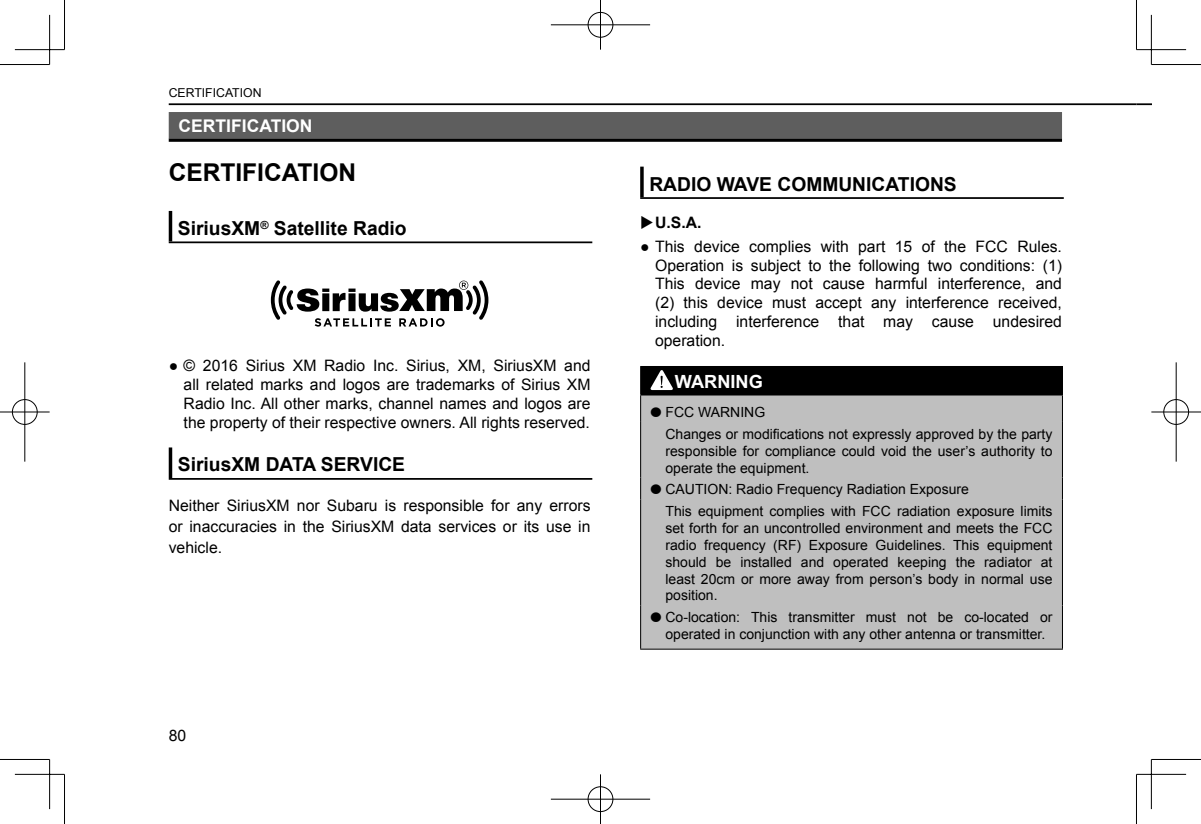
<style>
.page{position:relative;width:1201px;height:824px;background:#fff}
.page>*{position:absolute;margin:0;border:0;box-sizing:border-box;transform-origin:0 0}
.t1{font:700 24.5px "Arial";color:#000}
.t2{font:700 19.25px "Arial";color:#000}
.t3{font:700 18.2px "Arial";color:#fff}
.t4{font:700 17.5px "Arial";color:#fff}
.t5{font:15.75px/18.9px "Arial";color:#000;text-align:justify}
.t6{font:700 15.75px "Arial";color:#000}
.t7{font:14px/16.8px "Arial";color:#000}
.t8{font:12.25px "Arial";color:#000}
</style>
<div class="page">
<hr style="left:169px;top:103px;width:967px;height:2px;background:#000">
<svg style="left:169px;top:138px;width:893px;height:4px;background:#202020"></svg>
<div style="left:169px;top:112px;width:893px;height:26px;background:#5e5e5e"></div>
<hr style="left:169px;top:211px;width:3px;height:30px;background:#000">
<hr style="left:169px;top:241px;width:423px;height:2px;background:#000">
<svg style="left:271px;top:280px;width:217px;height:46px"></svg>
<hr style="left:169px;top:447px;width:3px;height:31px;background:#000">
<hr style="left:169px;top:478px;width:423px;height:1px;background:#000">
<hr style="left:640px;top:167px;width:3px;height:30px;background:#000">
<hr style="left:640px;top:197px;width:423px;height:2px;background:#000">
<div style="left:640px;top:366px;width:422px;height:29px;background:#000"></div>
<div style="left:641px;top:395px;width:421px;height:253px;background:#bfbfbf"></div>
<svg style="left:640px;top:367px;width:1px;height:55px"></svg>
<svg style="left:1062px;top:367px;width:1px;height:55px"></svg>
<hr style="left:640px;top:422px;width:1px;height:55px;background:#000">
<hr style="left:1062px;top:422px;width:1px;height:55px;background:#000">
<svg style="left:640px;top:477px;width:1px;height:22px"></svg>
<svg style="left:1062px;top:477px;width:1px;height:22px"></svg>
<hr style="left:640px;top:499px;width:1px;height:106px;background:#000">
<hr style="left:1062px;top:499px;width:1px;height:106px;background:#000">
<hr style="left:640px;top:605px;width:1px;height:43px;background:#000">
<hr style="left:1062px;top:605px;width:1px;height:43px;background:#000">
<hr style="left:640px;top:648px;width:422px;height:1px;background:#000">
<svg style="left:650px;top:370px;width:23px;height:20px"></svg>
<svg style="left:1136px;top:103px;width:15px;height:2px"></svg>
<hr style="left:0;top:64px;width:50px;height:1px;background:#000">
<hr style="left:1151px;top:64px;width:49px;height:1px;background:#000">
<hr style="left:0;top:759px;width:50px;height:1px;background:#000">
<hr style="left:1151px;top:759px;width:49px;height:1px;background:#000">
<hr style="left:64px;top:0;width:1px;height:50px;background:#000">
<hr style="left:64px;top:774px;width:1px;height:49px;background:#000">
<hr style="left:1136px;top:0;width:1px;height:50px;background:#000">
<hr style="left:1136px;top:774px;width:1px;height:49px;background:#000">
<hr style="left:15px;top:49px;width:49px;height:1px;background:#000">
<hr style="left:1136px;top:49px;width:50px;height:1px;background:#000">
<hr style="left:15px;top:774px;width:49px;height:1px;background:#000">
<hr style="left:1136px;top:774px;width:50px;height:1px;background:#000">
<hr style="left:49px;top:15px;width:1px;height:49px;background:#000">
<hr style="left:49px;top:759px;width:1px;height:50px;background:#000">
<hr style="left:1151px;top:15px;width:1px;height:49px;background:#000">
<hr style="left:1151px;top:759px;width:1px;height:50px;background:#000">
<div style="left:587px;top:11px;width:27px;height:27px;border:2px solid #fff;border-radius:50%"></div>
<hr style="left:551px;top:24px;width:99px;height:2px;background:#fff">
<hr style="left:599px;top:0;width:2px;height:50px;background:#fff">
<div style="left:588px;top:12px;width:25px;height:25px;border:1px solid #000;border-radius:50%"></div>
<hr style="left:551px;top:25px;width:99px;height:1px;background:#000">
<hr style="left:600px;top:0;width:1px;height:50px;background:#000">
<div style="left:587px;top:785px;width:27px;height:27px;border:2px solid #fff;border-radius:50%"></div>
<hr style="left:551px;top:797px;width:99px;height:3px;background:#fff">
<hr style="left:599px;top:774px;width:2px;height:49px;background:#fff">
<div style="left:588px;top:786px;width:25px;height:25px;border:1px solid #000;border-radius:50%"></div>
<hr style="left:551px;top:798px;width:99px;height:1px;background:#000">
<hr style="left:600px;top:774px;width:1px;height:49px;background:#000">
<div style="left:11px;top:398px;width:27px;height:27px;border:2px solid #fff;border-radius:50%"></div>
<hr style="left:0;top:410px;width:50px;height:3px;background:#fff">
<hr style="left:24px;top:362px;width:2px;height:99px;background:#fff">
<div style="left:12px;top:399px;width:25px;height:25px;border:1px solid #000;border-radius:50%"></div>
<hr style="left:0;top:411px;width:50px;height:1px;background:#000">
<hr style="left:25px;top:362px;width:1px;height:99px;background:#000">
<div style="left:1162px;top:398px;width:27px;height:27px;border:2px solid #fff;border-radius:50%"></div>
<hr style="left:1151px;top:410px;width:49px;height:3px;background:#fff">
<hr style="left:1174px;top:362px;width:3px;height:99px;background:#fff">
<div style="left:1163px;top:399px;width:25px;height:25px;border:1px solid #000;border-radius:50%"></div>
<hr style="left:1151px;top:411px;width:49px;height:1px;background:#000">
<hr style="left:1175px;top:362px;width:1px;height:99px;background:#000">
<p class="t8" style="left:169px;top:84px;width:94px">CERTIFICATION</p>
<p class="t4" style="left:179px;top:114px;width:135px">CERTIFICATION</p>
<h1 class="t1" style="left:169px;top:156px;width:189px">CERTIFICATION</h1>
<h2 class="t2" style="left:178px;top:215px;width:230px">SiriusXM<sup>®</sup> Satellite Radio</h2>
<p class="t5" style="left:184px;top:356px;width:408px;text-indent:-15px">● © 2016 Sirius XM Radio Inc. Sirius, XM, SiriusXM and all related marks and logos are trademarks of Sirius XM Radio Inc. All other marks, channel names and logos are the property of their respective owners. All rights reserved.</p>
<h2 class="t2" style="left:178px;top:452px;width:229px">SiriusXM DATA SERVICE</h2>
<p class="t5" style="left:169px;top:495px;width:423px;line-height:21px">Neither SiriusXM nor Subaru is responsible for any errors or inaccuracies in the SiriusXM data services or its use in vehicle.</p>
<p class="t5" style="left:169px;top:726px;width:19px">80</p>
<h2 class="t2" style="left:649px;top:171px;width:309px">RADIO WAVE COMMUNICATIONS</h2>
<p class="t6" style="left:655px;top:212px;width:48px">U.S.A.</p>
<p class="t5" style="left:655px;top:237px;width:408px;text-indent:-15px">● This device complies with part 15 of the FCC Rules.<br>Operation is subject to the following two conditions: (1)<br>This device may not cause harmful interference, and (2) this device must accept any interference received, including interference that may cause undesired operation.</p>
<h3 class="t3" style="left:675px;top:369px;width:89px">WARNING</h3>
<p class="t7" style="left:665px;top:401px;width:388px;line-height:21.9px;text-indent:-15px">● FCC WARNING<br>Changes or modifications not expressly approved by the party</p>
<p class="t7" style="left:665px;top:442px;width:388px">responsible for compliance could void the user’s authority to operate the equipment.</p>
<p class="t7" style="left:665px;top:478px;width:388px;line-height:21.9px;text-indent:-15px">● CAUTION: Radio Frequency Radiation Exposure<br>This equipment complies with FCC radiation exposure limits</p>
<p class="t7" style="left:665px;top:520px;width:388px;text-align:justify">set forth for an uncontrolled environment and meets the FCC radio frequency (RF) Exposure Guidelines. This equipment should be installed and operated keeping the radiator at least 20cm or more away from person’s body in normal use position.</p>
<p class="t7" style="left:650px;top:609px;width:403px;text-align:center">● Co-location: This transmitter must not be co-located or operated in conjunction with any other antenna or transmitter.</p>
</div>
